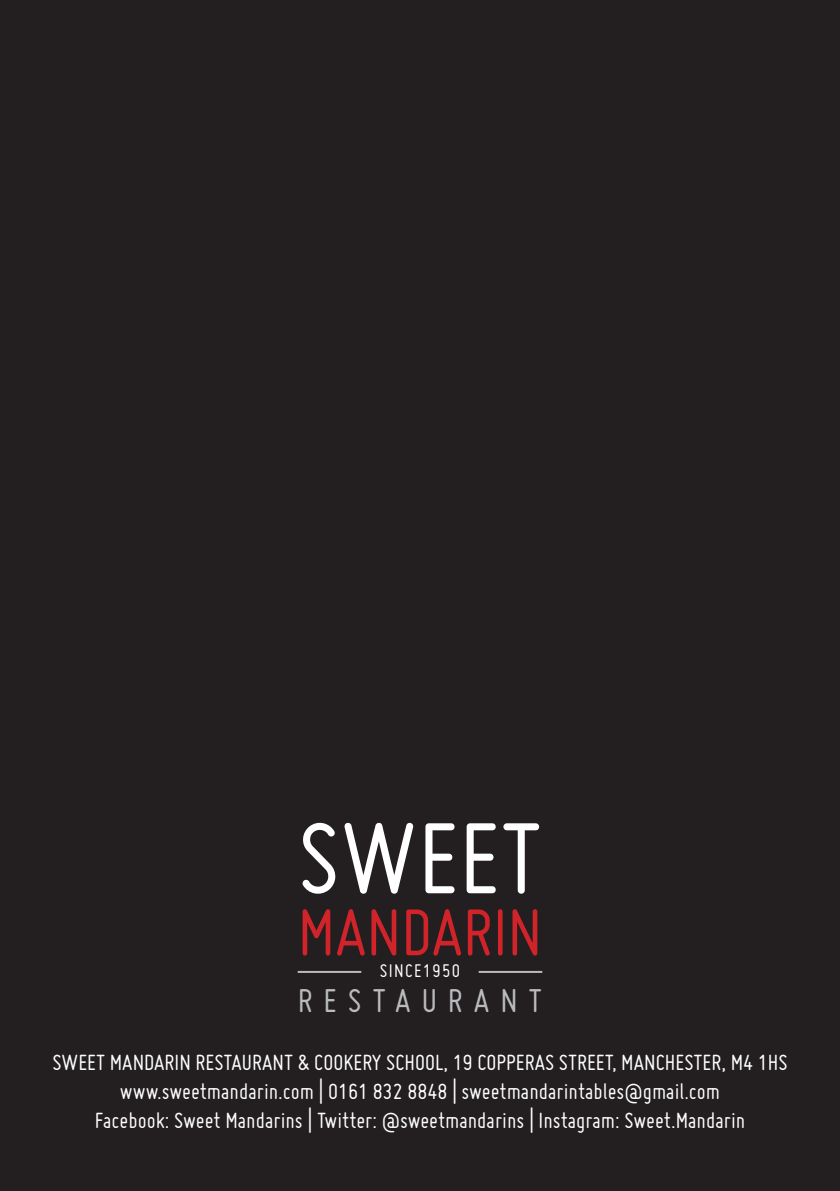
<style>
.page{position:relative;width:840px;height:1191px;background:#fff}
.page>*{position:absolute;margin:0;border:0;box-sizing:border-box;transform-origin:0 0}
.t1{font:110px "Miso";letter-spacing:.005em;color:#fff}
.t2{font:72px "Miso";color:#d1232a}
.t3{font:36px "Miso";letter-spacing:.305em;color:#babbbe}
.t4{font:24px/28.8px "Miso";color:#fff;text-align:center}
.t5{font:20px "Miso";letter-spacing:.065em;color:#fff}
</style>
<div class="page">
<div style="left:0;top:0;width:839px;height:1191px;background:#231f20"></div>
<hr style="left:297px;top:971px;width:64px;height:2px;background:#babbbe">
<hr style="left:478px;top:971px;width:64px;height:2px;background:#babbbe">
<h1 class="t1" style="left:297px;top:797px;width:246px">SWEET</h1>
<h2 class="t2" style="left:297px;top:892px;width:246px">MANDARIN</h2>
<p class="t5" style="left:379px;top:959px;width:82px">SINCE1950</p>
<h3 class="t3" style="left:297px;top:980px;width:246px">RESTAURANT</h3>
<p class="t4" style="left:52px;top:1047px;width:736px">SWEET MANDARIN RESTAURANT &amp; COOKERY SCHOOL, 19 COPPERAS STREET, MANCHESTER, M4 1HS www.sweetmandarin.com | 0161 832 8848 | sweetmandarintables@gmail.com<br>Facebook: Sweet Mandarins | Twitter: @sweetmandarins | Instagram: Sweet.Mandarin</p>
</div>
